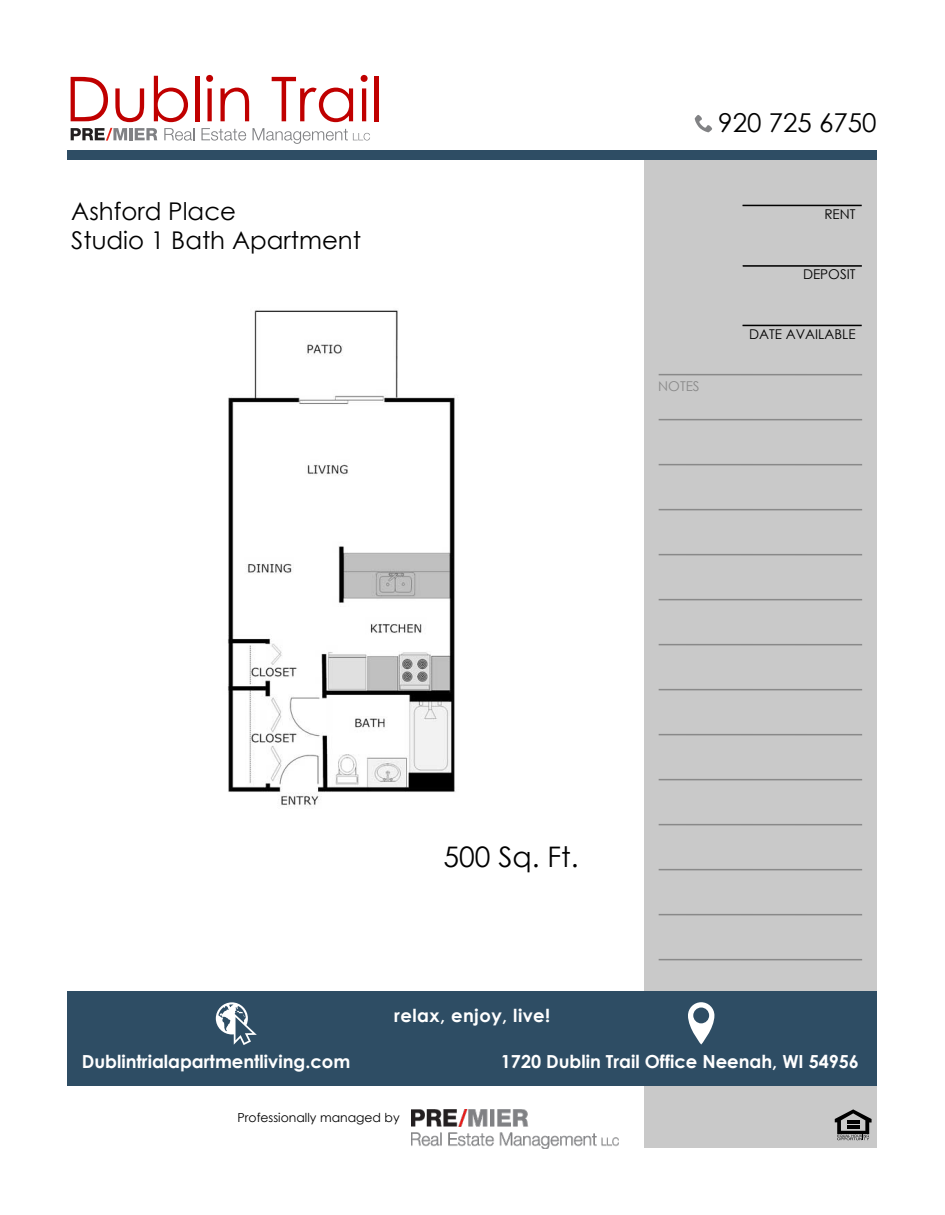
<style>
.page{position:relative;width:945px;height:1215px;background:#fff}
.page>*{position:absolute;margin:0;border:0;box-sizing:border-box;transform-origin:0 0}
.t1{font:61.8px "Century Gothic";color:#c00000}
.t2{font:28.35px "Century Gothic";color:#000}
.t3{font:25.95px "Century Gothic";color:#000}
.t4{font:24.45px/29.4px "Century Gothic";color:#000}
.t5{font:700 18px "Century Gothic";color:#fff}
.t6{font:700 18px "Century Gothic";letter-spacing:.025em;color:#fff}
.t7{font:13.5px "Century Gothic";color:#000}
.t8{font:13.5px "Century Gothic";color:#898989}
.t9{font:12.45px "Century Gothic";color:#000}
</style>
<div class="page">
<div style="left:644px;top:157px;width:233px;height:990px;background:#c9c9c9"></div>
<div style="left:67px;top:991px;width:810px;height:95px;background:#2e4d64"></div>
<img style="left:411px;top:1109px;width:207px;height:39px">
<svg style="left:216px;top:1002px;width:41px;height:43px"></svg>
<svg style="left:688px;top:1002px;width:26px;height:43px"></svg>
<svg style="left:835px;top:1109px;width:37px;height:31px"></svg>
<hr style="left:659px;top:374px;width:203px;height:1px;background:#898989">
<hr style="left:659px;top:419px;width:203px;height:1px;background:#898989">
<hr style="left:659px;top:464px;width:203px;height:1px;background:#898989">
<hr style="left:659px;top:509px;width:203px;height:1px;background:#898989">
<hr style="left:659px;top:554px;width:203px;height:1px;background:#898989">
<hr style="left:659px;top:599px;width:203px;height:1px;background:#898989">
<hr style="left:659px;top:644px;width:203px;height:1px;background:#898989">
<hr style="left:659px;top:689px;width:203px;height:1px;background:#898989">
<hr style="left:659px;top:734px;width:203px;height:1px;background:#898989">
<hr style="left:659px;top:779px;width:203px;height:1px;background:#898989">
<hr style="left:659px;top:824px;width:203px;height:1px;background:#898989">
<hr style="left:659px;top:869px;width:203px;height:1px;background:#898989">
<hr style="left:659px;top:914px;width:203px;height:1px;background:#898989">
<hr style="left:659px;top:959px;width:203px;height:1px;background:#898989">
<hr style="left:743px;top:325px;width:119px;height:1px;background:#000">
<hr style="left:743px;top:265px;width:119px;height:2px;background:#000">
<hr style="left:743px;top:205px;width:119px;height:1px;background:#000">
<div style="left:67px;top:150px;width:810px;height:10px;background:#2e4d64"></div>
<svg style="left:695px;top:115px;width:17px;height:17px"></svg>
<img style="left:228px;top:310px;width:228px;height:497px">
<svg style="left:71px;top:128px;width:56px;height:13px"></svg>
<hr style="left:129px;top:128px;width:4px;height:12px;background:#808184">
<svg style="left:135px;top:128px;width:22px;height:12px"></svg>
<svg style="left:164px;top:128px;width:30px;height:13px"></svg>
<svg style="left:201px;top:128px;width:45px;height:13px"></svg>
<svg style="left:253px;top:128px;width:117px;height:16px"></svg>
<h1 class="t1" style="left:65px;top:56px;width:319px">Dublin Trail</h1>
<h3 class="t4" style="left:71px;top:196px;width:291px">Ashford Place<br>Studio 1 Bath Apartment</h3>
<h3 class="t3" style="left:718px;top:105px;width:160px">920 725 6750</h3>
<p class="t8" style="left:658px;top:377px;width:43px">NOTES</p>
<p class="t7" style="left:824px;top:205px;width:33px">RENT</p>
<p class="t7" style="left:803px;top:265px;width:54px">DEPOSIT</p>
<p class="t7" style="left:749px;top:325px;width:108px">DATE AVAILABLE</p>
<h2 class="t2" style="left:444px;top:837px;width:137px">500 Sq. Ft.</h2>
<p class="t6" style="left:394px;top:1002px;width:158px">relax, enjoy, live!</p>
<p class="t5" style="left:82px;top:1048px;width:270px">Dublintrialapartmentliving.com</p>
<p class="t5" style="left:501px;top:1048px;width:360px">1720 Dublin Trail Office Neenah, WI 54956</p>
<p class="t9" style="left:237px;top:1109px;width:164px">Professionally managed by</p>
</div>
